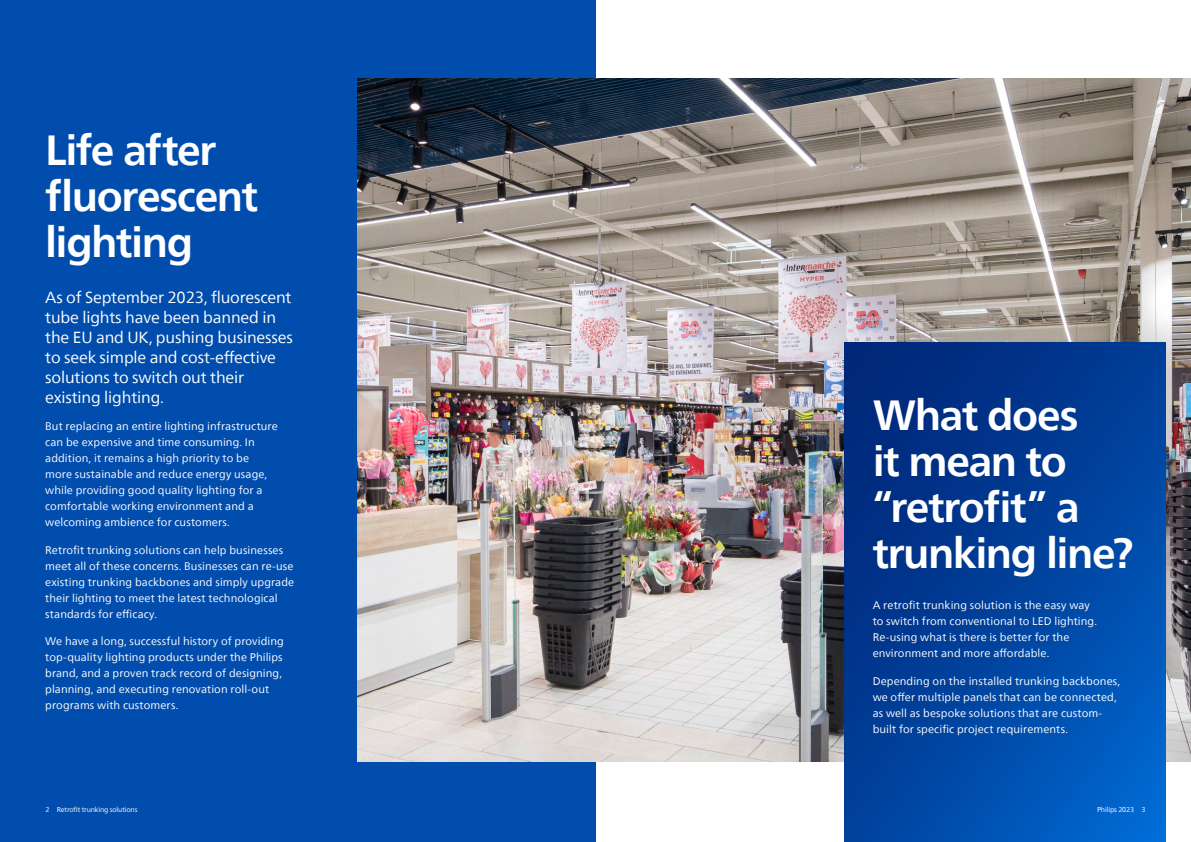
<style>
.page{position:relative;width:1191px;height:842px;background:#fff}
.page>*{position:absolute;margin:0;border:0;box-sizing:border-box;transform-origin:0 0}
.t1{font:700 42px/46px "Neue Frutiger World";letter-spacing:-.03em;color:#fff}
.t2{font:16px/20px "Neue Frutiger World";letter-spacing:-.01em;color:#fff}
.t3{font:11px/16px "Neue Frutiger World";letter-spacing:.01em;color:#fff}
.t4{font:7px "Neue Frutiger World";letter-spacing:-.02em;color:#fff}
</style>
<div class="page">
<div style="left:0;top:0;width:595px;height:842px;background:#004dae"></div>
<img style="left:358px;top:79px;width:833px;height:682px">
<svg style="left:845px;top:342px;width:320px;height:500px;background:#003f99"></svg>
<h1 class="t1" style="left:45px;top:127px;width:214px">Life after fluorescent lighting</h1>
<h2 class="t2" style="left:45px;top:288px;width:249px">As of September 2023, fluorescent tube lights have been banned in the EU and UK, pushing businesses to seek simple and cost-effective solutions to switch out their existing lighting.</h2>
<p class="t3" style="left:45px;top:419px;width:234px">But replacing an entire lighting infrastructure can be expensive and time consuming. In addition, it remains a high priority to be more sustainable and reduce energy usage, while providing good quality lighting for a comfortable working environment and a welcoming ambience for customers.</p>
<p class="t3" style="left:45px;top:542px;width:250px">Retrofit trunking solutions can help businesses meet all of these concerns. Businesses can re-use existing trunking backbones and simply upgrade their lighting to meet the latest technological standards for efficacy.</p>
<p class="t3" style="left:45px;top:633px;width:240px">We have a long, successful history of providing top-quality lighting products under the Philips brand, and a proven track record of designing, planning, and executing renovation roll-out programs with customers.</p>
<h1 class="t1" style="left:872px;top:391px;width:262px">What does<br>it mean to “retrofit” a trunking line?</h1>
<p class="t3" style="left:872px;top:598px;width:226px">A retrofit trunking solution is the easy way to switch from conventional to LED lighting.<br>Re-using what is there is better for the environment and more affordable.</p>
<p class="t3" style="left:872px;top:673px;width:249px">Depending on the installed trunking backbones, we offer multiple panels that can be connected, as well as bespoke solutions that are custom&shy;built for specific project requirements.</p>
<p class="t4" style="left:45px;top:804px;width:94px">2 Retrofit trunking solutions</p>
<p class="t4" style="left:1097px;top:804px;width:50px">Philips 2023 3</p>
</div>
